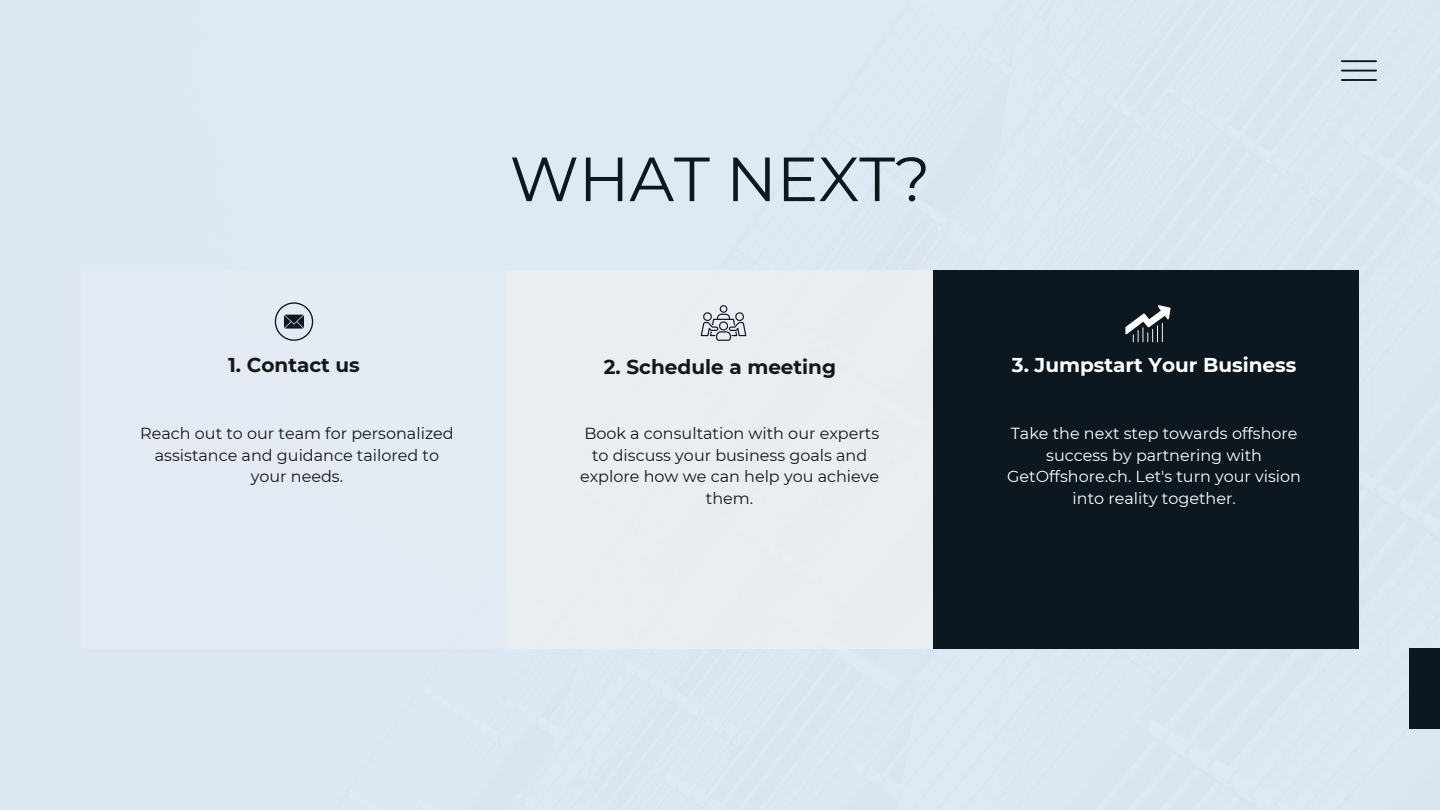
<style>
.page{position:relative;width:1440px;height:810px;background:#dde8f4}
.page>*{position:absolute;margin:0;border:0;box-sizing:border-box;transform-origin:0 0}
.t1{font:62.3px "Montserrat";color:#0d1720}
.t2{font:700 20px "Montserrat";color:#171616}
.t3{font:700 20px "Montserrat";color:#fff}
.t4{font:16px/21.8px "Montserrat";color:#171616;text-align:center}
.t5{font:16px/21.8px "Montserrat";color:#fff;text-align:center}
</style>
<div class="page">
<svg style="left:1341px;top:60px;width:36px;height:21px"></svg>
<div style="left:1409px;top:648px;width:31px;height:81px;background:#0d1720"></div>
<div style="left:933px;top:270px;width:425px;height:378px;background:#0d1720"></div>
<div style="left:507px;top:270px;width:425px;height:378px;background:#eaeef2"></div>
<div style="left:81px;top:270px;width:425px;height:378px;background:#e3eaf3"></div>
<svg style="left:275px;top:302px;width:38px;height:39px"></svg>
<svg style="left:701px;top:305px;width:45px;height:36px"></svg>
<svg style="left:1125px;top:305px;width:45px;height:37px"></svg>
<p class="t1" style="left:510px;top:141px;width:422px">WHAT NEXT?</p>
<p class="t2" style="left:228px;top:353px;width:133px">1. Contact us</p>
<p class="t4" style="left:140px;top:422px;width:315px">Reach out to our team for personalized assistance and guidance tailored to your needs.</p>
<h1 class="t2" style="left:604px;top:355px;width:234px">2. Schedule a meeting</h1>
<p class="t4" style="left:580px;top:422px;width:301px">Book a consultation with our experts to discuss your business goals and explore how we can help you achieve them.</p>
<h2 class="t3" style="left:1012px;top:353px;width:286px">3. Jumpstart Your Business</h2>
<p class="t5" style="left:1007px;top:422px;width:295px">Take the next step towards offshore success by partnering with<br>GetOffshore.ch. Let's turn your vision into reality together.</p>
</div>
